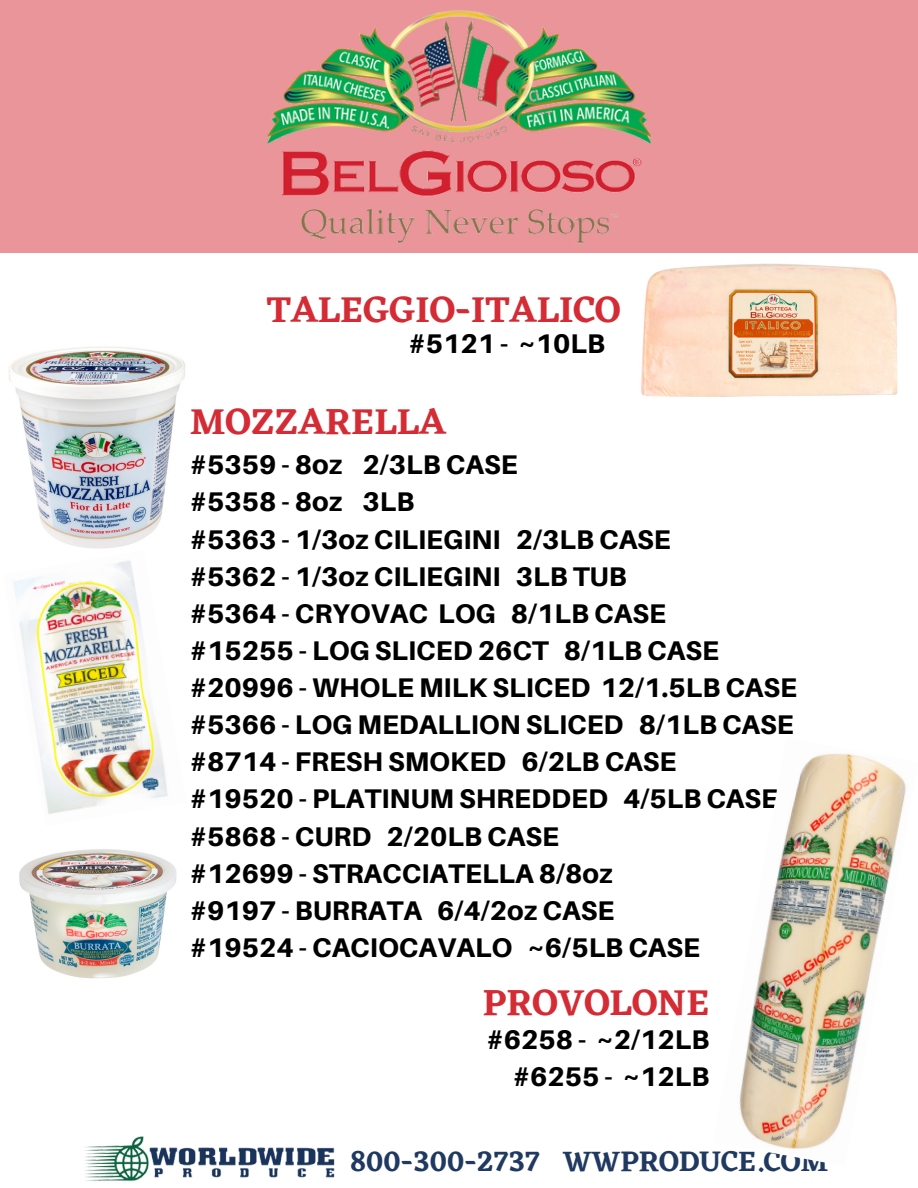
<style>
.page{position:relative;width:918px;height:1188px;background:#fff}
.page>*{position:absolute;margin:0;border:0;box-sizing:border-box;transform-origin:0 0}
.t1{font:600 37.5px "Eczar";color:#d42b35}
.t2{font:600 29.25px "Eczar";color:#203961}
.t3{font:800 27px "Aileron";color:#000}
</style>
<div class="page">
<img style="left:85px;top:1136px;width:250px;height:45px">
<div style="left:0;top:1px;width:918px;height:252px;background:#e9959a"></div>
<img style="left:641px;top:263px;width:257px;height:134px">
<img style="left:13px;top:560px;width:155px;height:254px">
<img style="left:9px;top:347px;width:176px;height:202px">
<img style="left:19px;top:849px;width:158px;height:130px">
<img style="left:267px;top:10px;width:385px;height:233px">
<img style="left:739px;top:753px;width:167px;height:396px">
<p class="t1" style="left:267px;top:287px;width:355px">TALEGGIO-ITALICO</p>
<p class="t3" style="left:409px;top:327px;width:198px">#5121 - ~10LB</p>
<p class="t1" style="left:190px;top:399px;width:258px">MOZZARELLA</p>
<p class="t3" style="left:190px;top:448px;width:329px">#5359 - 8oz 2/3LB CASE</p>
<p class="t3" style="left:190px;top:485px;width:226px">#5358 - 8oz 3LB</p>
<p class="t3" style="left:190px;top:522px;width:482px">#5363 - 1/3oz CILIEGINI 2/3LB CASE</p>
<p class="t3" style="left:190px;top:559px;width:438px">#5362 - 1/3oz CILIEGINI 3LB TUB</p>
<p class="t3" style="left:190px;top:597px;width:478px">#5364 - CRYOVAC LOG 8/1LB CASE</p>
<p class="t3" style="left:190px;top:634px;width:531px">#15255 - LOG SLICED 26CT 8/1LB CASE</p>
<p class="t3" style="left:190px;top:671px;width:609px">#20996 - WHOLE MILK SLICED 12/1.5LB CASE</p>
<p class="t3" style="left:190px;top:708px;width:605px">#5366 - LOG MEDALLION SLICED 8/1LB CASE</p>
<p class="t3" style="left:190px;top:745px;width:488px">#8714 - FRESH SMOKED 6/2LB CASE</p>
<p class="t3" style="left:190px;top:782px;width:590px">#19520 - PLATINUM SHREDDED 4/5LB CASE</p>
<p class="t3" style="left:190px;top:819px;width:371px">#5868 - CURD 2/20LB CASE</p>
<p class="t3" style="left:190px;top:856px;width:425px">#12699 - STRACCIATELLA 8/8oz</p>
<p class="t3" style="left:190px;top:894px;width:426px">#9197 - BURRATA 6/4/2oz CASE</p>
<p class="t3" style="left:190px;top:931px;width:512px">#19524 - CACIOCAVALO ~6/5LB CASE</p>
<p class="t1" style="left:483px;top:981px;width:228px">PROVOLONE</p>
<p class="t3" style="left:487px;top:1023px;width:224px">#6258 - ~2/12LB</p>
<p class="t3" style="left:513px;top:1060px;width:198px">#6255 - ~12LB</p>
<p class="t2" style="left:350px;top:1144px;width:480px">800-300-2737 WWPRODUCE.COM</p>
</div>
